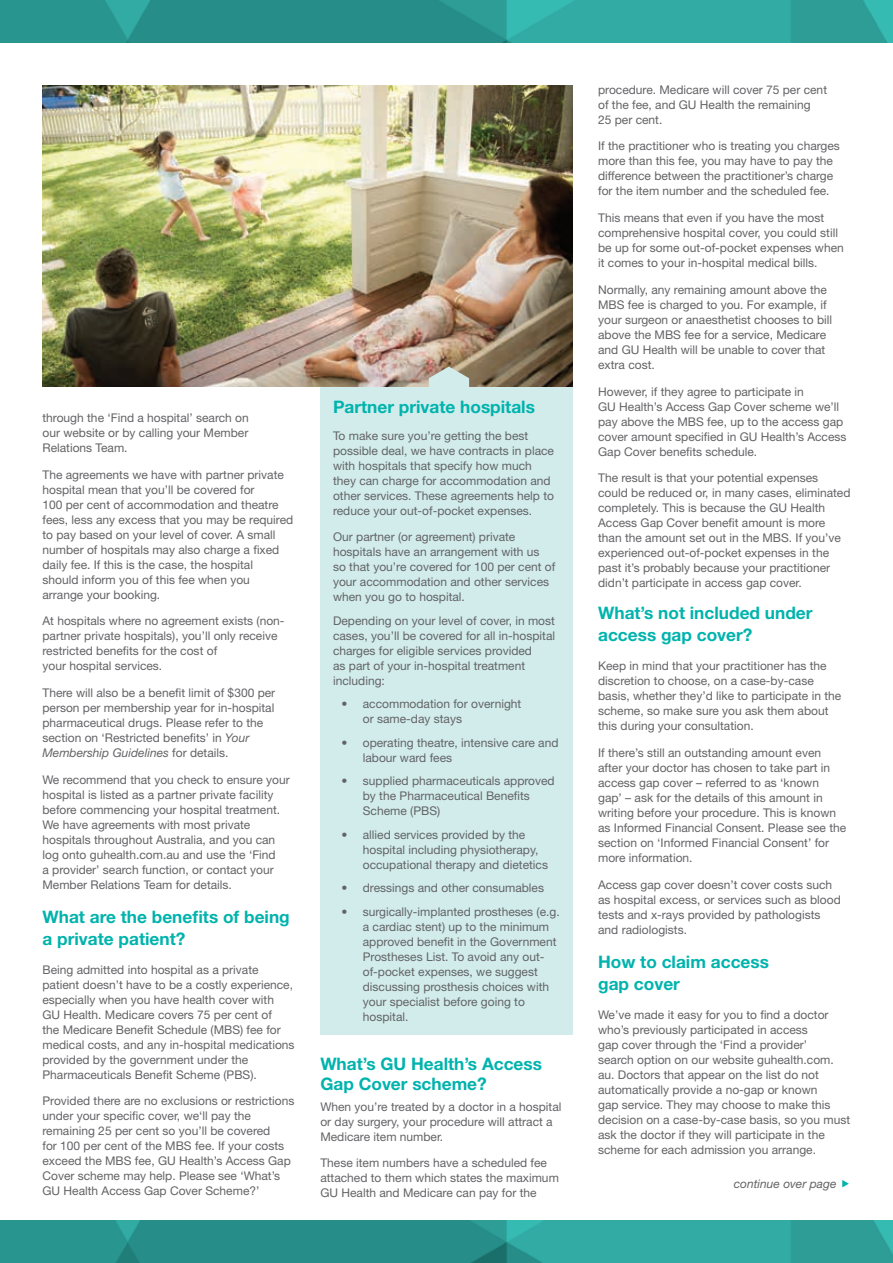
<style>
.page{position:relative;width:893px;height:1263px;background:#fff}
.page>*{position:absolute;margin:0;border:0;box-sizing:border-box;transform-origin:0 0}
.t1{font:700 17.25px/22.5px "Helvetica Neue LT Std";color:#00b3ad}
.t2{font:12px/15px "Helvetica Neue LT Std";color:#636366}
.t3{font:italic 12px "Helvetica Neue LT Std";color:#636366}
.s1{font-style:italic}
</style>
<div class="page">
<img style="left:0;top:1220px;width:893px;height:43px">
<img style="left:0;top:0;width:893px;height:43px">
<img style="left:43px;top:85px;width:530px;height:302px">
<svg style="left:429px;top:367px;width:40px;height:20px"></svg>
<div style="left:320px;top:387px;width:253px;height:647px;background:#d1eceb"></div>
<p class="t2" style="left:43px;top:410px;width:208px;text-align:justify">through the ‘Find a hospital’ search on our website or by calling your Member Relations Team.</p>
<p class="t2" style="left:43px;top:467px;width:252px">The agreements we have with partner private hospital mean that you’ll be covered for<br>100 per cent of accommodation and theatre fees, less any excess that you may be required to pay based on your level of cover. A small number of hospitals may also charge a fixed daily fee. If this is the case, the hospital<br>should inform you of this fee when you arrange your booking.</p>
<p class="t2" style="left:43px;top:613px;width:244px">At hospitals where no agreement exists (non&shy;partner private hospitals), you’ll only receive restricted benefits for the cost of<br>your hospital services.</p>
<p class="t2" style="left:43px;top:685px;width:234px">There will also be a benefit limit of $300 per person per membership year for in-hospital pharmaceutical drugs. Please refer to the section on ‘Restricted benefits’ in <span class="s1">Your Membership Guidelines</span> for details.</p>
<p class="t2" style="left:43px;top:772px;width:249px">We recommend that you check to ensure your hospital is listed as a partner private facility before commencing your hospital treatment.<br>We have agreements with most private hospitals throughout Australia, and you can log onto guhealth.com.au and use the ‘Find<br>a provider’ search function, or contact your Member Relations Team for details.</p>
<h1 class="t1" style="left:43px;top:905px;width:249px">What are the benefits of being a private patient?</h1>
<p class="t2" style="left:43px;top:962px;width:254px">Being admitted into hospital as a private patient doesn’t have to be a costly experience, especially when you have health cover with GU Health. Medicare covers 75 per cent of<br>the Medicare Benefit Schedule (MBS) fee for medical costs, and any in-hospital medications provided by the government under the Pharmaceuticals Benefit Scheme (PBS).</p>
<p class="t2" style="left:43px;top:1093px;width:253px">Provided there are no exclusions or restrictions under your specific cover, we‘ll pay the remaining 25 per cent so you’ll be covered<br>for 100 per cent of the MBS fee. If your costs exceed the MBS fee, GU Health’s Access Gap Cover scheme may help. Please see ‘What’s GU Health Access Gap Cover Scheme?’</p>
<h1 class="t1" style="left:333px;top:395px;width:203px">Partner private hospitals</h1>
<p class="t2" style="left:333px;top:428px;width:222px">To make sure you’re getting the best possible deal, we have contracts in place with hospitals that specify how much they can charge for accommodation and other services. These agreements help to reduce your out-of-pocket expenses.</p>
<p class="t2" style="left:333px;top:529px;width:224px">Our partner (or agreement) private hospitals have an arrangement with us so that you’re covered for 100 per cent of your accommodation and other services when you go to hospital.</p>
<p class="t2" style="left:333px;top:612px;width:224px">Depending on your level of cover, in most cases, you’ll be covered for all in-hospital charges for eligible services provided<br>as part of your in-hospital treatment including:</p>
<p class="t2" style="left:363px;top:696px;width:160px;text-indent:-21px">• accommodation for overnight or same-day stays</p>
<p class="t2" style="left:363px;top:735px;width:197px;text-indent:-21px">• operating theatre, intensive care and labour ward fees</p>
<p class="t2" style="left:363px;top:773px;width:193px;text-indent:-21px">• supplied pharmaceuticals approved by the Pharmaceutical Benefits<br>Scheme (PBS)</p>
<p class="t2" style="left:363px;top:827px;width:187px;text-indent:-21px">• allied services provided by the hospital including physiotherapy, occupational therapy and dietetics</p>
<p class="t2" style="left:342px;top:880px;width:204px">• dressings and other consumables</p>
<p class="t2" style="left:363px;top:904px;width:198px;text-indent:-21px">• surgically-implanted prostheses (e.g. a cardiac stent) up to the minimum approved benefit in the Government<br>Prostheses List. To avoid any out&shy;of-pocket expenses, we suggest discussing prosthesis choices with your specialist before going to hospital.</p>
<h1 class="t1" style="left:320px;top:1054px;width:223px;line-height:19.5px">What’s GU Health’s Access<br>Gap Cover scheme?</h1>
<p class="t2" style="left:320px;top:1099px;width:243px">When you’re treated by a doctor in a hospital or day surgery, your procedure will attract a<br>Medicare item number.</p>
<p class="t2" style="left:320px;top:1155px;width:240px">These item numbers have a scheduled fee attached to them which states the maximum<br>GU Health and Medicare can pay for the</p>
<p class="t2" style="left:598px;top:82px;width:230px">procedure. Medicare will cover 75 per cent of the fee, and GU Health the remaining<br>25 per cent.</p>
<p class="t2" style="left:598px;top:138px;width:243px">If the practitioner who is treating you charges more than this fee, you may have to pay the difference between the practitioner’s charge for the item number and the scheduled fee.</p>
<p class="t2" style="left:598px;top:210px;width:247px">This means that even if you have the most comprehensive hospital cover, you could still be up for some out-of-pocket expenses when it comes to your in-hospital medical bills.</p>
<p class="t2" style="left:598px;top:282px;width:235px">Normally, any remaining amount above the MBS fee is charged to you. For example, if your surgeon or anaesthetist chooses to bill above the MBS fee for a service, Medicare and GU Health will be unable to cover that extra cost.</p>
<p class="t2" style="left:598px;top:384px;width:250px">However, if they agree to participate in<br>GU Health’s Access Gap Cover scheme we’ll pay above the MBS fee, up to the access gap cover amount specified in GU Health’s Access Gap Cover benefits schedule.</p>
<p class="t2" style="left:598px;top:470px;width:254px">The result is that your potential expenses could be reduced or, in many cases, eliminated completely. This is because the GU Health Access Gap Cover benefit amount is more than the amount set out in the MBS. If you’ve experienced out-of-pocket expenses in the past it’s probably because your practitioner didn’t participate in access gap cover.</p>
<h1 class="t1" style="left:598px;top:601px;width:216px">What’s not included under access gap cover?</h1>
<p class="t2" style="left:598px;top:658px;width:245px">Keep in mind that your practitioner has the discretion to choose, on a case-by-case basis, whether they’d like to participate in the scheme, so make sure you ask them about this during your consultation.</p>
<p class="t2" style="left:598px;top:745px;width:250px">If there’s still an outstanding amount even after your doctor has chosen to take part in access gap cover – referred to as ‘known<br>gap’ – ask for the details of this amount in writing before your procedure. This is known as Informed Financial Consent. Please see the section on ‘Informed Financial Consent’ for more information.</p>
<p class="t2" style="left:598px;top:877px;width:244px">Access gap cover doesn’t cover costs such as hospital excess, or services such as blood tests and x-rays provided by pathologists and radiologists.</p>
<h1 class="t1" style="left:598px;top:950px;width:172px">How to claim access gap cover</h1>
<p class="t2" style="left:598px;top:1007px;width:254px">We’ve made it easy for you to find a doctor who’s previously participated in access<br>gap cover through the ‘Find a provider’<br>search option on our website guhealth.com. au. Doctors that appear on the list do not automatically provide a no-gap or known<br>gap service. They may choose to make this decision on a case-by-case basis, so you must ask the doctor if they will participate in the scheme for each admission you arrange.</p>
<p class="t3" style="left:734px;top:1176px;width:104px">continue over page</p>
</div>
